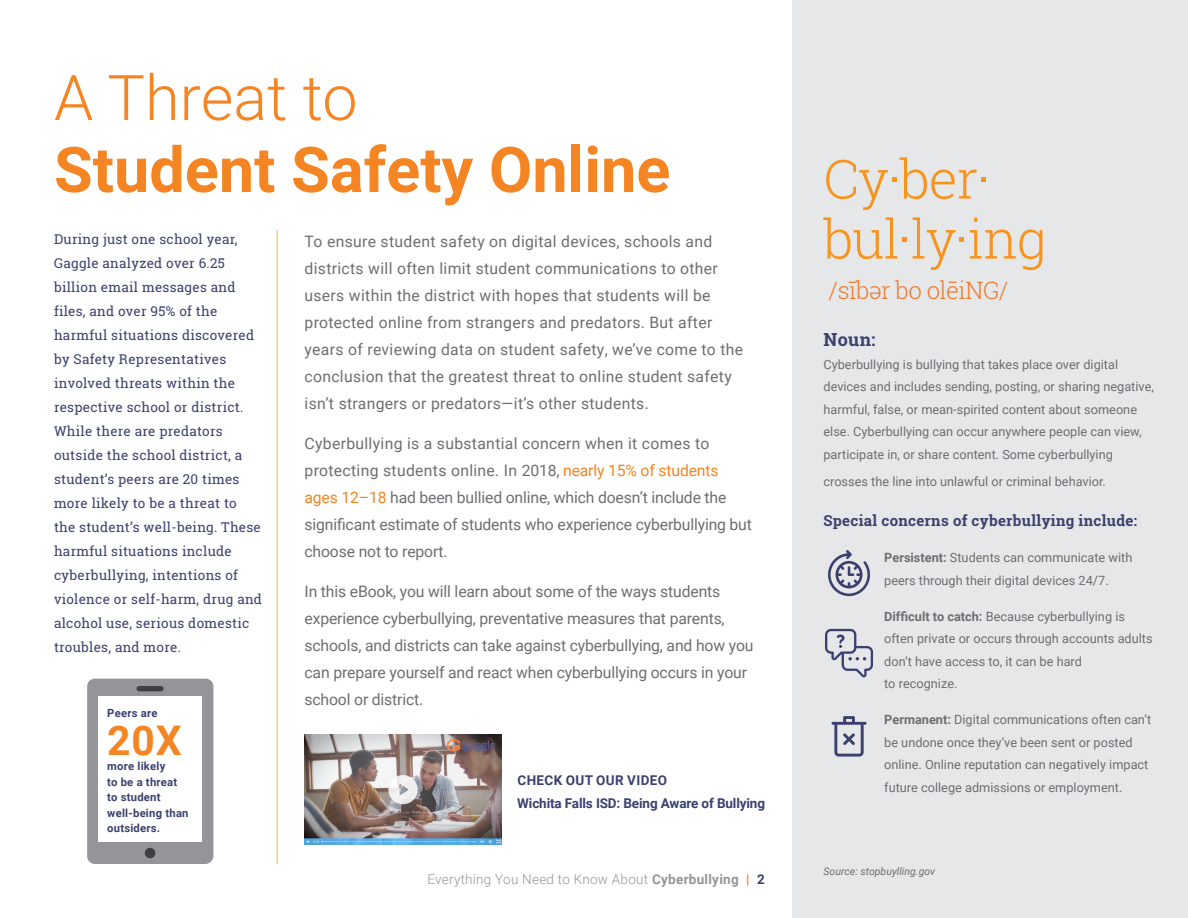
<style>
.page{position:relative;width:1188px;height:918px;background:#fff}
.page>*{position:absolute;margin:0;border:0;box-sizing:border-box;transform-origin:0 0}
.t1{font:700 63px "Roboto";color:#f58423}
.t2{font:300 63px "Roboto";color:#f58423}
.t3{font:300 54px/60px "Roboto Slab";letter-spacing:-.02em;color:#f7941e}
.t4{font:700 40.8px "Roboto";color:#f58423}
.t5{font:300 24px "Roboto Slab";letter-spacing:-.02em;color:#ed7b30}
.t6{font:700 18px "Roboto Slab";color:#3b416f}
.t7{font:15.75px/27px "Roboto";letter-spacing:-.01em;color:#6d6e71}
.t8{font:15.75px/27px "Roboto";letter-spacing:.015em;color:#6d6e71}
.t9{font:700 15px "Roboto Slab";letter-spacing:.02em;color:#3b416f}
.t10{font:13.5px/24px "Roboto Slab";letter-spacing:.02em;color:#3b416f}
.t11{font:700 13.5px/22.5px "Roboto";letter-spacing:-.01em;color:#3b416f}
.t12{font:300 13.5px "Roboto";letter-spacing:.02em;color:#939598}
.t13{font:12.75px/22.5px "Roboto";color:#6d6e71}
.t14{font:700 11.25px/15.5px "Roboto";letter-spacing:.02em;color:#3b416f}
.t15{font:italic 10.5px "Roboto";color:#6d6e71}
.s1{color:#f58423}
.s2{font-weight:700}
.s3{font-weight:700;color:#f58423}
.s4{font-weight:700;color:#3b416f}
</style>
<div class="page">
<div style="left:792px;top:0;width:396px;height:918px;background:#e6e7e8"></div>
<hr style="left:277px;top:230px;width:1px;height:634px;background:#fdb940">
<div style="left:87px;top:679px;width:126px;height:185px;background:#949499;border-radius:8px"></div>
<div style="left:99px;top:696px;width:103px;height:146px;background:#fff"></div>
<div style="left:137px;top:686px;width:27px;height:5px;background:#404042;border-radius:3px"></div>
<div style="left:145px;top:848px;width:10px;height:10px;background:#404042;border-radius:50%"></div>
<svg style="left:825px;top:629px;width:48px;height:48px"></svg>
<svg style="left:828px;top:550px;width:42px;height:46px"></svg>
<svg style="left:831px;top:716px;width:36px;height:41px"></svg>
<img style="left:305px;top:734px;width:196px;height:111px">
<h1 class="t2" style="left:54px;top:53px;width:305px">A Threat to</h1>
<h1 class="t1" style="left:54px;top:125px;width:618px">Student Safety Online</h1>
<p class="t10" style="left:54px;top:227px;width:210px">During just one school year,<br>Gaggle analyzed over 6.25 billion email messages and files, and over 95% of the harmful situations discovered by Safety Representatives involved threats within the respective school or district.<br>While there are predators outside the school district, a student’s peers are 20 times more likely to be a threat to<br>the student’s well-being. These harmful situations include cyberbullying, intentions of violence or self-harm, drug and alcohol use, serious domestic troubles, and more.</p>
<p class="t14" style="left:107px;top:704px;width:52px">Peers are</p>
<h3 class="t4" style="left:107px;top:712px;width:76px">20X</h3>
<p class="t14" style="left:107px;top:758px;width:83px">more likely<br>to be a threat to student well-being than outsiders.</p>
<p class="t8" style="left:305px;top:227px;width:440px">To ensure student safety on digital devices, schools and districts will often limit student communications to other users within the district with hopes that students will be protected online from strangers and predators. But after years of reviewing data on student safety, we’ve come to the conclusion that the greatest threat to online student safety isn’t strangers or predators—it’s other students.</p>
<p class="t7" style="left:305px;top:429px;width:449px">Cyberbullying is a substantial concern when it comes to protecting students online. In 2018, <span class="s1">nearly 15% of students ages 12–18</span> had been bullied online, which doesn’t include the significant estimate of students who experience cyberbullying but choose not to report.</p>
<p class="t7" style="left:305px;top:578px;width:451px">In this eBook, you will learn about some of the ways students experience cyberbullying, preventative measures that parents, schools, and districts can take against cyberbullying, and how you can prepare yourself and react when cyberbullying occurs in your school or district.</p>
<p class="t11" style="left:517px;top:769px;width:249px">CHECK OUT OUR VIDEO<br>Wichita Falls ISD: Being Aware of Bullying</p>
<p class="t12" style="left:427px;top:870px;width:339px">Everything You Need to Know About <span class="s2">Cyberbullying</span> <span class="s3">|</span> <span class="s4">2</span></p>
<h2 class="t3" style="left:824px;top:148px;width:225px">Cy·ber· bul·ly·ing</h2>
<h3 class="t5" style="left:824px;top:274px;width:187px">ˌ/sībərˌboˌolēiNG/</h3>
<h3 class="t6" style="left:824px;top:327px;width:54px">Noun:</h3>
<p class="t13" style="left:824px;top:353px;width:332px">Cyberbullying is bullying that takes place over digital devices and includes sending, posting, or sharing negative, harmful, false, or mean-spirited content about someone else. Cyberbullying can occur anywhere people can view, participate in, or share content. Some cyberbullying</p>
<p class="t13" style="left:824px;top:470px;width:284px">crosses the line into unlawful or criminal behavior.</p>
<p class="t9" style="left:824px;top:511px;width:315px">Special concerns of cyberbullying include:</p>
<p class="t13" style="left:884px;top:546px;width:250px"><span class="s2">Persistent:</span> Students can communicate with peers through their digital devices 24/7.</p>
<p class="t13" style="left:884px;top:605px;width:270px"><span class="s2">Difficult to catch:</span> Because cyberbullying is often private or occurs through accounts adults don’t have access to, it can be hard<br>to recognize.</p>
<p class="t13" style="left:884px;top:708px;width:268px"><span class="s2">Permanent:</span> Digital communications often can’t be undone once they’ve been sent or posted online. Online reputation can negatively impact future college admissions or employment.</p>
<p class="t15" style="left:824px;top:864px;width:113px">Source: stopbuylling.gov</p>
</div>
